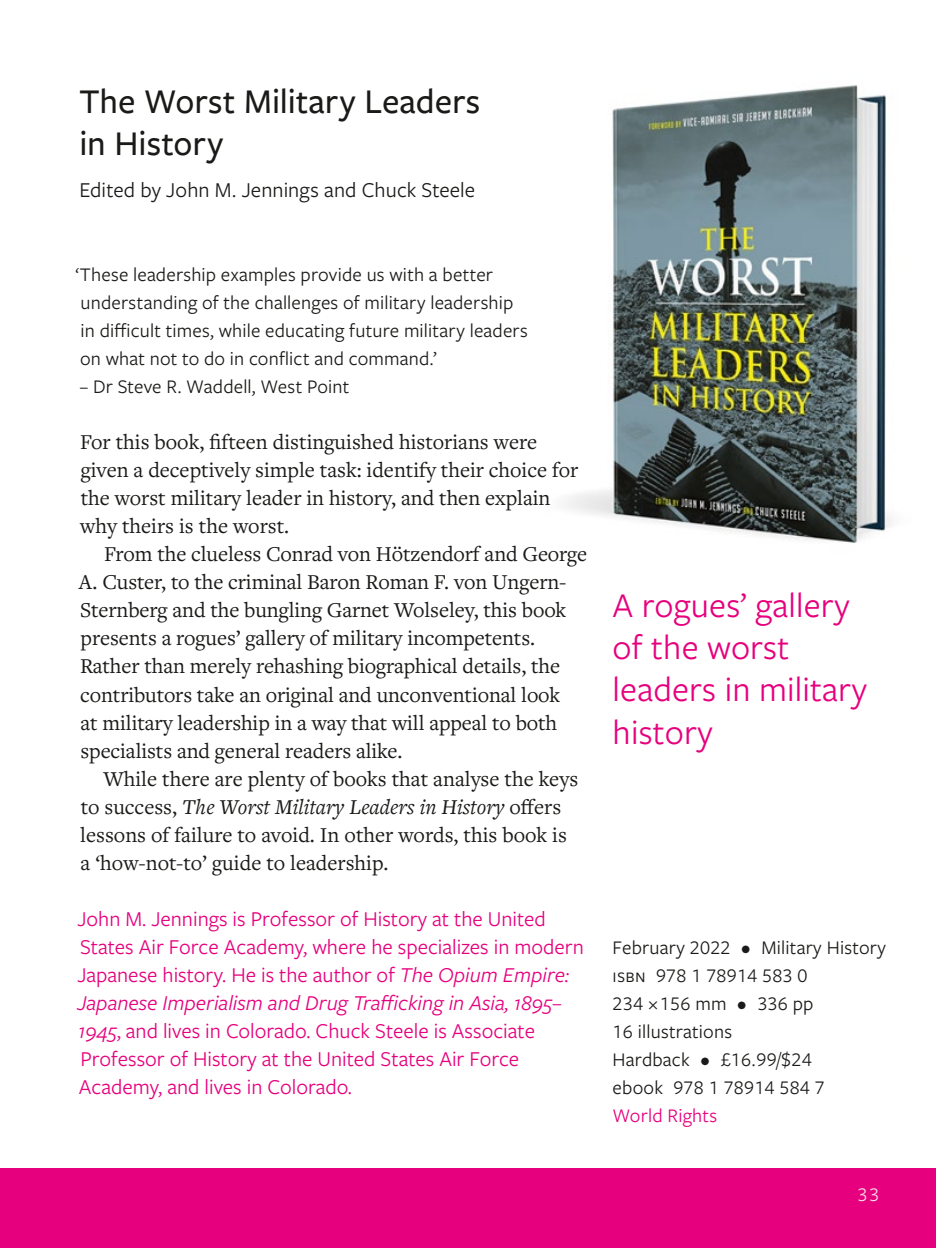
<style>
.page{position:relative;width:936px;height:1248px;background:#fff}
.page>*{position:absolute;margin:0;border:0;box-sizing:border-box;transform-origin:0 0}
.t1{font:36px/42px "Freight Sans Pro";letter-spacing:.005em;color:#e6007d}
.t2{font:500 36px/42px "Freight Sans Pro";color:#1a1a18}
.t3{font:22px/28px "Freight Text Pro";letter-spacing:-.005em;color:#1a1a18}
.t4{font:22px/28px "Freight Sans Pro";color:#e6007d}
.t5{font:22px "Freight Sans Pro";letter-spacing:.005em;color:#1a1a18}
.t6{font:20px/28px "Freight Sans Pro";letter-spacing:.01em;color:#1a1a18}
.t7{font:20px "Freight Sans Pro";letter-spacing:.01em;color:#e6007d}
.t8{font:20px "Freight Sans Pro";color:#fadceb}
.s1{font-style:italic}
</style>
<div class="page">
<div style="left:0;top:1168px;width:935px;height:79px;background:#e6007d"></div>
<img style="left:566px;top:85px;width:326px;height:458px">
<h1 class="t2" style="left:79px;top:79px;width:402px">The Worst Military Leaders in History</h1>
<p class="t5" style="left:79px;top:175px;width:397px">Edited by John M. Jennings and Chuck Steele</p>
<p class="t6" style="left:75px;top:260px;width:454px">‘These leadership examples provide us with a better understanding of the challenges of military leadership<br>in difficult times, while educating future military leaders on what not to do in conflict and command.’</p>
<p class="t6" style="left:79px;top:372px;width:271px">– Dr Steve R. Waddell, West Point</p>
<p class="t3" style="left:80px;top:427px;width:500px">For this book, fifteen distinguished historians were given a deceptively simple task: identify their choice for the worst military leader in history, and then explain why theirs is the worst.</p>
<p class="t3" style="left:79px;top:539px;width:510px;text-indent:25px">From the clueless Conrad von Hötzendorf and George A. Custer, to the criminal Baron Roman F. von Ungern-Sternberg and the bungling Garnet Wolseley, this book presents a rogues’ gallery of military incompetents.<br>Rather than merely rehashing biographical details, the contributors take an original and unconventional look<br>at military leadership in a way that will appeal to both specialists and general readers alike.</p>
<p class="t3" style="left:80px;top:763px;width:499px;text-indent:23px">While there are plenty of books that analyse the keys to success, <span class="s1">The Worst Military Leaders in History</span> offers lessons of failure to avoid. In other words, this book is a ‘how-not-to’ guide to leadership.</p>
<p class="t4" style="left:77px;top:903px;width:508px">John M. Jennings is Professor of History at the United States Air Force Academy, where he specializes in modern Japanese history. He is the author of <span class="s1">The Opium Empire:<br>Japanese Imperialism and Drug Trafficking in Asia, 1895– 1945</span>, and lives in Colorado. Chuck Steele is Associate Professor of History at the United States Air Force Academy, and lives in Colorado.</p>
<h1 class="t1" style="left:612px;top:583px;width:256px">A rogues’ gallery of the worst leaders in military history</h1>
<p class="t6" style="left:612px;top:932px;width:275px">February 2022 • Military History isbn 978 1 78914 583 0<br>234 × 156 mm • 336 pp<br>16 illustrations<br>Hardback • £16.99/$24<br>ebook 978 1 78914 584 7</p>
<p class="t7" style="left:612px;top:1101px;width:106px">World Rights</p>
<p class="t8" style="left:857px;top:1180px;width:23px">33</p>
</div>
